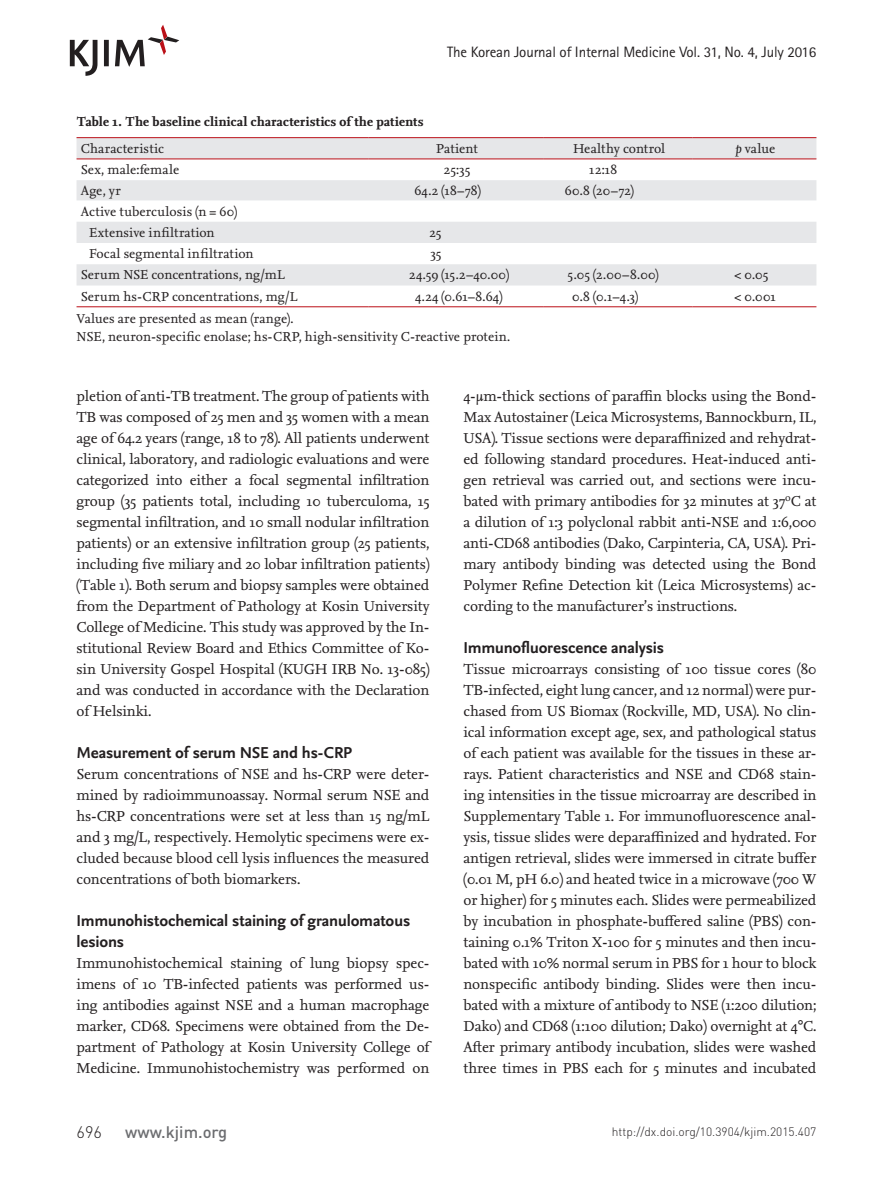
<style>
.page{position:relative;width:893px;height:1191px;background:#fff}
.page>*{position:absolute;margin:0;border:0;box-sizing:border-box;transform-origin:0 0}
.제목2{font:700 16.5px/21px "Nexus Sans";letter-spacing:-.01em;color:#231f20}
.t1{font:500 16.5px "DIN Pro";color:#6c6d70}
.t2{font:300 16.5px "DIN Pro";color:#231f20}
.제목밑본문{font:15px/21px "Nexus Serif";letter-spacing:-.01em;color:#231f20;text-align:justify}
.들였쓰기_본문{font:15px/21px "Nexus Serif";letter-spacing:-.01em;color:#231f20;text-align:justify}
.t3{font:15px "Rotis Sans Serif Std";letter-spacing:-.01em;color:#231f20}
.테이블{font:13.5px "Nexus Serif";letter-spacing:.005em;color:#231f20}
.테이블제목{font:700 13.5px "Nexus Serif";letter-spacing:.005em;color:#231f20}
.t4{font:300 12px "DIN Pro";color:#231f20}
.s1{font-style:italic}
</style>
<div class="page">
<svg style="left:70px;top:25px;width:109px;height:51px"></svg>
<svg style="left:77px;top:138px;width:739px;height:147px;fill:#e6e7e9"></svg>
<hr style="left:77px;top:137px;width:291px;height:1px;background:#bb1018">
<hr style="left:368px;top:137px;width:176px;height:1px;background:#bb1018">
<hr style="left:544px;top:137px;width:148px;height:1px;background:#bb1018">
<hr style="left:692px;top:137px;width:124px;height:1px;background:#bb1018">
<hr style="left:77px;top:158px;width:291px;height:1px;background:#bb1018">
<hr style="left:368px;top:158px;width:176px;height:1px;background:#bb1018">
<hr style="left:544px;top:158px;width:148px;height:1px;background:#bb1018">
<hr style="left:692px;top:158px;width:124px;height:1px;background:#bb1018">
<hr style="left:77px;top:306px;width:291px;height:1px;background:#bb1018">
<hr style="left:368px;top:306px;width:176px;height:1px;background:#bb1018">
<hr style="left:544px;top:306px;width:148px;height:1px;background:#bb1018">
<hr style="left:692px;top:306px;width:124px;height:1px;background:#bb1018">
<p class="t3" style="left:447px;top:43px;width:371px">The Korean Journal of Internal Medicine Vol. 31, No. 4, July 2016</p>
<p class="테이블제목" style="left:77px;top:113px;width:348px">Table 1. The baseline clinical characteristics of the patients</p>
<p class="테이블" style="left:81px;top:140px;width:85px">Characteristic</p>
<p class="테이블" style="left:436px;top:140px;width:43px">Patient</p>
<p class="테이블" style="left:573px;top:140px;width:94px">Healthy control</p>
<p class="테이블" style="left:736px;top:140px;width:41px"><span class="s1">p</span> value</p>
<p class="테이블" style="left:81px;top:161px;width:100px">Sex, male:female</p>
<p class="테이블" style="left:444px;top:161px;width:28px">25:35</p>
<p class="테이블" style="left:589px;top:161px;width:29px">12:18</p>
<p class="테이블" style="left:81px;top:182px;width:42px">Age, yr</p>
<p class="테이블" style="left:414px;top:182px;width:68px">64.2 (18–78)</p>
<p class="테이블" style="left:565px;top:182px;width:71px">60.8 (20–72)</p>
<p class="테이블" style="left:81px;top:202px;width:158px">Active tuberculosis (n = 60)</p>
<p class="테이블" style="left:89px;top:224px;width:127px">Extensive infiltration</p>
<p class="테이블" style="left:429px;top:224px;width:13px">25</p>
<p class="테이블" style="left:89px;top:245px;width:166px">Focal segmental infiltration</p>
<p class="테이블" style="left:431px;top:245px;width:12px">35</p>
<p class="테이블" style="left:81px;top:266px;width:206px">Serum NSE concentrations, ng/mL</p>
<p class="테이블" style="left:409px;top:266px;width:101px">24.59 (15.2–40.00)</p>
<p class="테이블" style="left:568px;top:266px;width:92px">5.05 (2.00–8.00)</p>
<p class="테이블" style="left:734px;top:266px;width:35px">&lt; 0.05</p>
<p class="테이블" style="left:81px;top:287px;width:218px">Serum hs-CRP concentrations, mg/L</p>
<p class="테이블" style="left:415px;top:287px;width:89px">4.24 (0.61–8.64)</p>
<p class="테이블" style="left:572px;top:287px;width:67px">0.8 (0.1–4.3)</p>
<p class="테이블" style="left:734px;top:287px;width:43px">&lt; 0.001</p>
<p class="테이블" style="left:77px;top:309px;width:218px">Values are presented as mean (range).</p>
<p class="테이블" style="left:77px;top:327px;width:435px">NSE, neuron-specific enolase; hs-CRP, high-sensitivity C-reactive protein.</p>
<p class="들였쓰기_본문" style="left:77px;top:385px;width:354px">pletion of anti-TB treatment. The group of patients with TB was composed of 25 men and 35 women with a mean age of 64.2 years (range, 18 to 78). All patients underwent clinical, laboratory, and radiologic evaluations and were categorized into either a focal segmental infiltration group (35 patients total, including 10 tuberculoma, 15 segmental infiltration, and 10 small nodular infiltration patients) or an extensive infiltration group (25 patients, including five miliary and 20 lobar infiltration patients) (Table 1). Both serum and biopsy samples were obtained from the Department of Pathology at Kosin University College of Medicine. This study was approved by the In&shy;stitutional Review Board and Ethics Committee of Ko&shy;sin University Gospel Hospital (KUGH IRB No. 13-085) and was conducted in accordance with the Declaration of Helsinki.</p>
<p class="제목2" style="left:77px;top:741px;width:277px">Measurement of serum NSE and hs-CRP</p>
<p class="제목밑본문" style="left:77px;top:763px;width:354px">Serum concentrations of NSE and hs-CRP were deter&shy;mined by radioimmunoassay. Normal serum NSE and hs-CRP concentrations were set at less than 15 ng/mL and 3 mg/L, respectively. Hemolytic specimens were ex&shy;cluded because blood cell lysis influences the measured concentrations of both biomarkers.</p>
<p class="제목2" style="left:77px;top:909px;width:335px">Immunohistochemical staining of granulomatous lesions</p>
<p class="제목밑본문" style="left:77px;top:952px;width:354px">Immunohistochemical staining of lung biopsy spec&shy;imens of 10 TB-infected patients was performed us&shy;ing antibodies against NSE and a human macrophage marker, CD68. Specimens were obtained from the De&shy;partment of Pathology at Kosin University College of Medicine. Immunohistochemistry was performed on</p>
<p class="t2" style="left:77px;top:1120px;width:27px">696</p>
<p class="t1" style="left:125px;top:1120px;width:104px">www.kjim.org</p>
<p class="제목밑본문" style="left:463px;top:385px;width:354px">4-μm-thick sections of paraffin blocks using the Bond-Max Autostainer (Leica Microsystems, Bannockburn, IL, USA). Tissue sections were deparaffinized and rehydrat&shy;ed following standard procedures. Heat-induced anti&shy;gen retrieval was carried out, and sections were incu&shy;bated with primary antibodies for 32 minutes at 37<sup>o</sup>C at a dilution of 1:3 polyclonal rabbit anti-NSE and 1:6,000 anti-CD68 antibodies (Dako, Carpinteria, CA, USA). Pri&shy;mary antibody binding was detected using the Bond Polymer Refine Detection kit (Leica Microsystems) ac&shy;cording to the manufacturer’s instructions.</p>
<p class="제목2" style="left:463px;top:636px;width:202px">Immunofluorescence analysis</p>
<p class="제목밑본문" style="left:463px;top:658px;width:354px">Tissue microarrays consisting of 100 tissue cores (80<br>TB-infected, eight lung cancer, and 12 normal) were pur&shy;chased from US Biomax (Rockville, MD, USA). No clin&shy;ical information except age, sex, and pathological status of each patient was available for the tissues in these ar&shy;rays. Patient characteristics and NSE and CD68 stain&shy;ing intensities in the tissue microarray are described in Supplementary Table 1. For immunofluorescence anal&shy;ysis, tissue slides were deparaffinized and hydrated. For antigen retrieval, slides were immersed in citrate buffer (0.01 M, pH 6.0) and heated twice in a microwave (700 W or higher) for 5 minutes each. Slides were permeabilized by incubation in phosphate-buffered saline (PBS) con&shy;taining 0.1% Triton X-100 for 5 minutes and then incu&shy;bated with 10% normal serum in PBS for 1 hour to block nonspecific antibody binding. Slides were then incu&shy;bated with a mixture of antibody to NSE (1:200 dilution; Dako) and CD68 (1:100 dilution; Dako) overnight at 4°C.<br>After primary antibody incubation, slides were washed three times in PBS each for 5 minutes and incubated</p>
<p class="t4" style="left:612px;top:1123px;width:206px">http://dx.doi.org/10.3904/kjim.2015.407</p>
</div>
